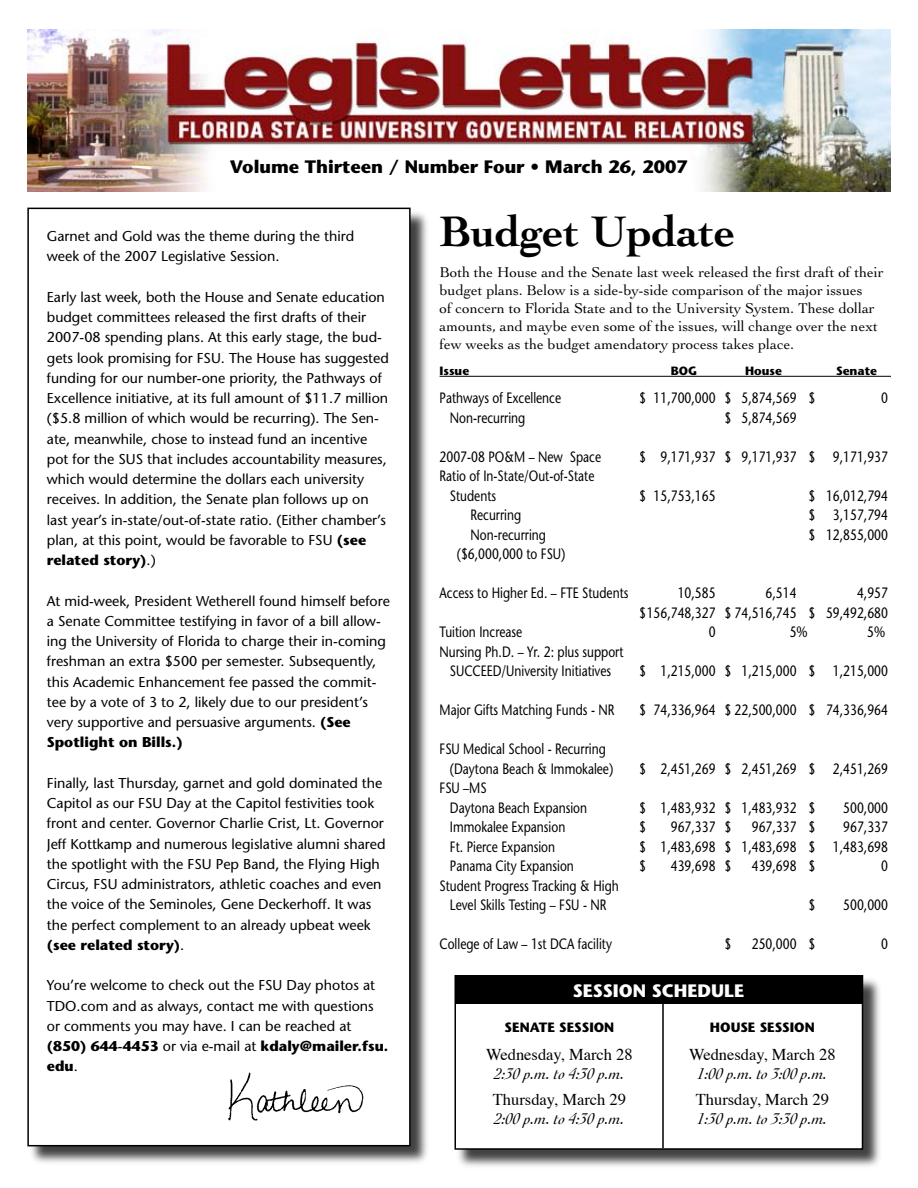
<style>
.page{position:relative;width:918px;height:1188px;background:#fff}
.page>*{position:absolute;margin:0;border:0;box-sizing:border-box;transform-origin:0 0}
.t1{font:700 45px "Cochin";color:#000}
.t2{font:700 18px "Stone Sans";color:#000}
.t3{font:700 18px "Stone Sans";color:#fff}
.t4{font:italic 16.5px "Cochin";color:#000}
.t5{font:16.5px "Times";color:#000}
.t6{font:15px/19.5px "Stone Sans";color:#000;scale:.8 1}
.t7{font:15px/18px "Cochin";color:#000}
.t8{font:14.25px/20.2px "Stone Sans";color:#000}
.t9{font:700 13.5px "Stone Sans";color:#000}
.t10{font:700 12px "Stone Sans";color:#000}
.s1{font-weight:700}
</style>
<div class="page">
<img style="left:27px;top:29px;width:864px;height:162px">
<div style="left:29px;top:209px;width:402px;height:957px;background:#000;opacity:.75"></div>
<div style="left:28px;top:208px;width:382px;height:938px;background:#fff"></div>
<div style="left:27px;top:208px;width:384px;height:938px;border:2px solid #000"></div>
<img style="left:228px;top:1072px;width:136px;height:49px">
<hr style="left:440px;top:376px;width:451px;height:1px;background:#000">
<div style="left:455px;top:976px;width:429px;height:193px;background:#000;opacity:.75"></div>
<div style="left:455px;top:976px;width:407px;height:173px;background:#fff"></div>
<div style="left:454px;top:975px;width:409px;height:175px;border:2px solid #000"></div>
<div style="left:455px;top:976px;width:407px;height:27px;background:#000"></div>
<hr style="left:662px;top:1003px;width:2px;height:145px;background:#000">
<p class="t2" style="left:230px;top:155px;width:459px">Volume Thirteen / Number Four • March 26, 2007</p>
<p class="t8" style="left:47px;top:226px;width:309px">Garnet and Gold was the theme during the third week of the 2007 Legislative Session.</p>
<p class="t8" style="left:47px;top:287px;width:344px">Early last week, both the House and Senate education budget committees released the first drafts of their 2007-08 spending plans. At this early stage, the bud&shy;gets look promising for FSU. The House has suggested funding for our number-one priority, the Pathways of Excellence initiative, at its full amount of $11.7 million ($5.8 million of which would be recurring). The Sen&shy;ate, meanwhile, chose to instead fund an incentive pot for the SUS that includes accountability measures, which would determine the dollars each university receives. In addition, the Senate plan follows up on last year’s in-state/out-of-state ratio. (Either chamber’s plan, at this point, would be favorable to FSU <span class="s1">(see related story)</span>.)</p>
<p class="t8" style="left:47px;top:590px;width:345px">At mid-week, President Wetherell found himself before a Senate Committee testifying in favor of a bill allow&shy;ing the University of Florida to charge their in-coming freshman an extra $500 per semester. Subsequently, this Academic Enhancement fee passed the commit&shy;tee by a vote of 3 to 2, likely due to our president’s very supportive and persuasive arguments. <span class="s1">(See Spotlight on Bills.)</span></p>
<p class="t8" style="left:47px;top:773px;width:340px">Finally, last Thursday, garnet and gold dominated the Capitol as our FSU Day at the Capitol festivities took front and center. Governor Charlie Crist, Lt. Governor Jeff Kottkamp and numerous legislative alumni shared the spotlight with the FSU Pep Band, the Flying High Circus, FSU administrators, athletic coaches and even the voice of the Seminoles, Gene Deckerhoff. It was the perfect complement to an already upbeat week <span class="s1">(see related story)</span>.</p>
<p class="t8" style="left:47px;top:975px;width:343px">You’re welcome to check out the FSU Day photos at TDO.com and as always, contact me with questions or comments you may have. I can be reached at <span class="s1">(850) 644-4453</span> or via e-mail at <span class="s1">kdaly@mailer.fsu. edu</span>.</p>
<h1 class="t1" style="left:440px;top:205px;width:297px">Budget Update</h1>
<p class="t7" style="left:440px;top:263px;width:445px">Both the House and the Senate last week released the first draft of their budget plans. Below is a side-by-side comparison of the major issues<br>of concern to Florida State and to the University System. These dollar amounts, and maybe even some of the issues, will change over the next few weeks as the budget amendatory process takes place.</p>
<p class="t10" style="left:440px;top:363px;width:31px">Issue</p>
<p class="t10" style="left:671px;top:363px;width:28px">BOG</p>
<p class="t10" style="left:745px;top:363px;width:38px">House</p>
<p class="t10" style="left:836px;top:363px;width:43px">Senate</p>
<p class="t6" style="left:440px;top:388px;width:153px">Pathways of Excellence</p>
<p class="t6" style="left:639px;top:388px;width:222px">$ 11,700,000 $ 5,874,569 $</p>
<p class="t6" style="left:881px;top:388px;width:10px">0</p>
<p class="t6" style="left:450px;top:408px;width:96px">Non-recurring</p>
<p class="t6" style="left:725px;top:408px;width:91px">$ 5,874,569</p>
<p class="t6" style="left:440px;top:447px;width:203px">2007-08 PO&amp;M – New Space</p>
<p class="t6" style="left:639px;top:447px;width:313px">$ 9,171,937 $ 9,171,937 $ 9,171,937</p>
<p class="t6" style="left:450px;top:466px;width:182px;text-indent:-10px">Ratio of In-State/Out-of-State<br>Students</p>
<p class="t6" style="left:639px;top:486px;width:97px">$ 15,753,165</p>
<p class="t6" style="left:809px;top:486px;width:101px">$ 16,012,794</p>
<p class="t6" style="left:471px;top:505px;width:65px">Recurring</p>
<p class="t6" style="left:809px;top:505px;width:101px">$ 3,157,794</p>
<p class="t6" style="left:471px;top:525px;width:96px">Non-recurring</p>
<p class="t6" style="left:809px;top:525px;width:101px">$ 12,855,000</p>
<p class="t6" style="left:457px;top:544px;width:137px">($6,000,000 to FSU)</p>
<p class="t6" style="left:440px;top:583px;width:238px">Access to Higher Ed. – FTE Students</p>
<p class="t6" style="left:678px;top:583px;width:49px">10,585</p>
<p class="t6" style="left:766px;top:583px;width:40px">6,514</p>
<p class="t6" style="left:639px;top:583px;width:313px;text-align:right">4,957<br>$156,748,327 $ 74,516,745 $ 59,492,680</p>
<p class="t6" style="left:440px;top:622px;width:105px">Tuition Increase</p>
<p class="t6" style="left:709px;top:622px;width:10px">0</p>
<p class="t6" style="left:790px;top:622px;width:24px">5%</p>
<p class="t6" style="left:867px;top:622px;width:24px">5%</p>
<p class="t6" style="left:440px;top:642px;width:232px;text-align:center">Nursing Ph.D. – Yr. 2: plus support<br>SUCCEED/University Initiatives</p>
<p class="t6" style="left:639px;top:661px;width:313px">$ 1,215,000 $ 1,215,000 $ 1,215,000</p>
<p class="t6" style="left:440px;top:700px;width:220px">Major Gifts Matching Funds - NR</p>
<p class="t6" style="left:639px;top:700px;width:313px">$ 74,336,964 $ 22,500,000 $ 74,336,964</p>
<p class="t6" style="left:450px;top:739px;width:206px;text-indent:-10px">FSU Medical School - Recurring (Daytona Beach &amp; Immokalee)</p>
<p class="t6" style="left:639px;top:759px;width:313px">$ 2,451,269 $ 2,451,269 $ 2,451,269</p>
<p class="t6" style="left:450px;top:778px;width:173px;text-indent:-10px">FSU –MS<br>Daytona Beach Expansion</p>
<p class="t6" style="left:639px;top:798px;width:222px">$ 1,483,932 $ 1,483,932 $</p>
<p class="t6" style="left:843px;top:798px;width:57px">500,000</p>
<p class="t6" style="left:450px;top:817px;width:146px">Immokalee Expansion</p>
<p class="t6" style="left:639px;top:817px;width:10px">$</p>
<p class="t6" style="left:671px;top:817px;width:77px">967,337 $</p>
<p class="t6" style="left:752px;top:817px;width:81px">967,337 $</p>
<p class="t6" style="left:843px;top:817px;width:57px">967,337</p>
<p class="t6" style="left:450px;top:837px;width:133px">Ft. Pierce Expansion</p>
<p class="t6" style="left:639px;top:837px;width:313px">$ 1,483,698 $ 1,483,698 $ 1,483,698</p>
<p class="t6" style="left:450px;top:856px;width:157px">Panama City Expansion</p>
<p class="t6" style="left:639px;top:856px;width:10px">$</p>
<p class="t6" style="left:671px;top:856px;width:77px">439,698 $</p>
<p class="t6" style="left:752px;top:856px;width:81px">439,698 $</p>
<p class="t6" style="left:881px;top:856px;width:10px">0</p>
<p class="t6" style="left:440px;top:876px;width:226px;text-align:center">Student Progress Tracking &amp; High<br>Level Skills Testing – FSU - NR</p>
<p class="t6" style="left:809px;top:895px;width:10px">$</p>
<p class="t6" style="left:843px;top:895px;width:57px">500,000</p>
<p class="t6" style="left:440px;top:934px;width:217px">College of Law – 1st DCA facility</p>
<p class="t6" style="left:725px;top:934px;width:10px">$</p>
<p class="t6" style="left:752px;top:934px;width:81px">250,000 $</p>
<p class="t6" style="left:881px;top:934px;width:10px">0</p>
<p class="t3" style="left:573px;top:979px;width:173px">SESSION SCHEDULE</p>
<p class="t9" style="left:505px;top:1018px;width:71px">Senate Session</p>
<p class="t5" style="left:486px;top:1039px;width:148px">Wednesday, March 28</p>
<p class="t4" style="left:495px;top:1064px;width:131px">2:30 p.m. to 4:30 p.m.</p>
<p class="t5" style="left:493px;top:1084px;width:135px">Thursday, March 29</p>
<p class="t4" style="left:495px;top:1110px;width:131px">2:00 p.m. to 4:30 p.m.</p>
<p class="t9" style="left:710px;top:1018px;width:20px">House</p>
<p class="t9" style="left:760px;top:1018px;width:17px">Session</p>
<p class="t5" style="left:689px;top:1039px;width:148px">Wednesday, March 28</p>
<p class="t4" style="left:697px;top:1064px;width:131px">1:00 p.m. to 3:00 p.m.</p>
<p class="t5" style="left:696px;top:1084px;width:135px">Thursday, March 29</p>
<p class="t4" style="left:697px;top:1110px;width:131px">1:30 p.m. to 3:30 p.m.</p>
</div>
